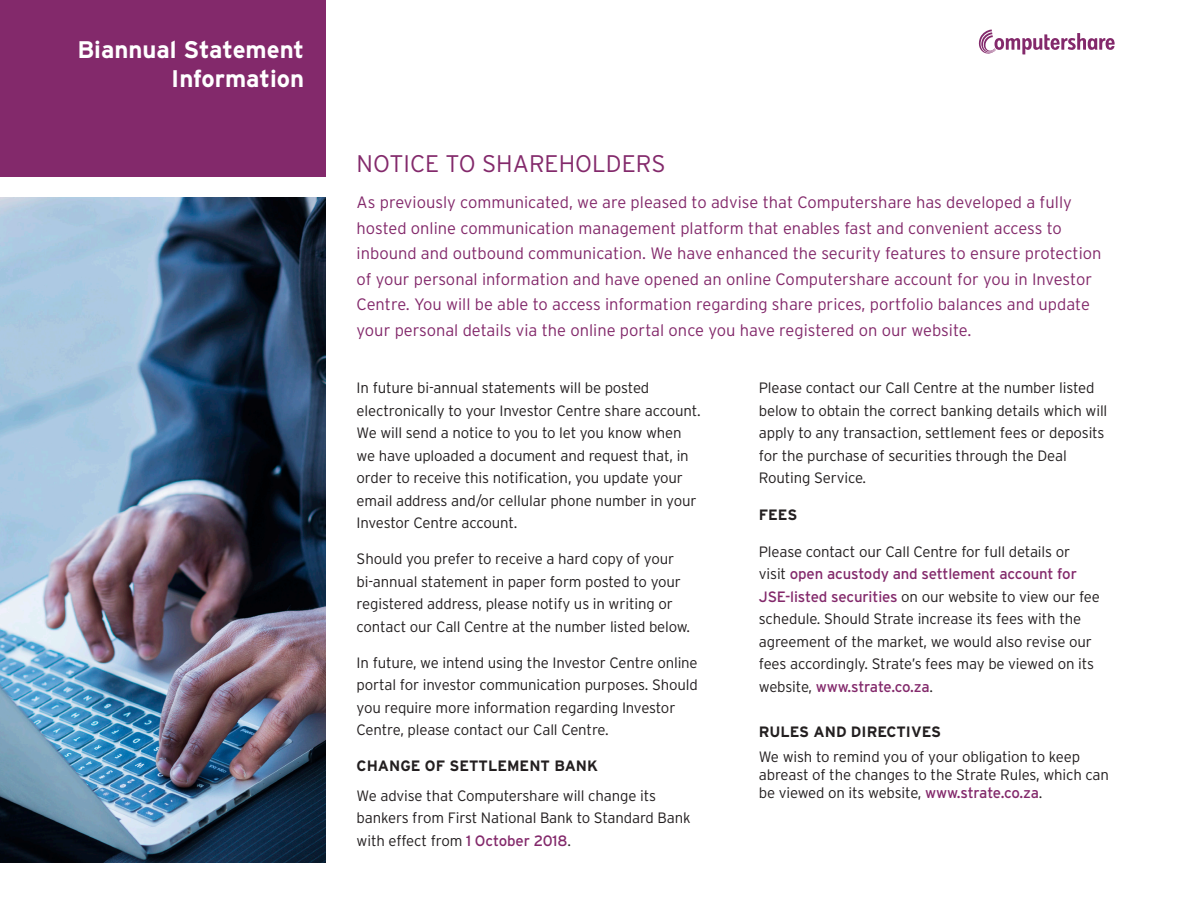
<style>
.page{position:relative;width:1188px;height:918px;background:#fff}
.page>*{position:absolute;margin:0;border:0;box-sizing:border-box;transform-origin:0 0}
.Page_Title{font:700 24px/28.5px "Interstate";color:#fff;text-align:right}
.Main_Header{font:300 24px "Interstate";color:#83296b}
.Intro_Paragraph{font:300 16.5px/25.5px "Interstate";color:#83296b}
.Bullets{font:300 15px/22.5px "Interstate";letter-spacing:-.01em;color:#231f20}
.Body_Copy{font:300 15px/22.5px "Interstate";letter-spacing:-.01em;color:#231f20}
.Subhead{font:700 15px "Interstate";color:#231f20}
.Bullets-2{font:700 15px "Interstate";color:#231f20}
.s1{font-weight:400;color:#83296b}
</style>
<div class="page">
<div style="left:0;top:0;width:326px;height:176px;background:#83296b"></div>
<svg style="left:978px;top:30px;width:137px;height:24px"></svg>
<img style="left:0;top:198px;width:326px;height:664px">
<p class="Page_Title" style="left:77px;top:36px;width:228px">Biannual Statement<br>Information</p>
<p class="Main_Header" style="left:357px;top:150px;width:310px">NOTICE TO SHAREHOLDERS</p>
<p class="Intro_Paragraph" style="left:357px;top:189px;width:746px">As previously communicated, we are pleased to advise that Computershare has developed a fully hosted online communication management platform that enables fast and convenient access to inbound and outbound communication. We have enhanced the security features to ensure protection of your personal information and have opened an online Computershare account for you in Investor Centre. You will be able to access information regarding share prices, portfolio balances and update your personal details via the online portal once you have registered on our website.</p>
<p class="Body_Copy" style="left:357px;top:377px;width:346px">In future bi-annual statements will be posted electronically to your Investor Centre share account.<br>We will send a notice to you to let you know when we have uploaded a document and request that, in order to receive this notification, you update your email address and/or cellular phone number in your Investor Centre account.</p>
<p class="Body_Copy" style="left:357px;top:548px;width:335px">Should you prefer to receive a hard copy of your bi-annual statement in paper form posted to your registered address, please notify us in writing or contact our Call Centre at the number listed below.</p>
<p class="Body_Copy" style="left:357px;top:651px;width:343px">In future, we intend using the Investor Centre online portal for investor communication purposes. Should you require more information regarding Investor Centre, please contact our Call Centre.</p>
<p class="Subhead" style="left:357px;top:758px;width:243px">CHANGE OF SETTLEMENT BANK</p>
<p class="Bullets" style="left:357px;top:784px;width:335px">We advise that Computershare will change its bankers from First National Bank to Standard Bank with effect from <span class="s1">1 October 2018</span>.</p>
<p class="Bullets" style="left:759px;top:377px;width:350px">Please contact our Call Centre at the number listed below to obtain the correct banking details which will apply to any transaction, settlement fees or deposits for the purchase of securities through the Deal Routing Service.</p>
<p class="Bullets-2" style="left:759px;top:507px;width:40px">FEES</p>
<p class="Bullets" style="left:759px;top:540px;width:343px">Please contact our Call Centre for full details or visit <span class="s1">open acustody and settlement account for JSE-listed securities</span> on our website to view our fee schedule. Should Strate increase its fees with the agreement of the market, we would also revise our fees accordingly. Strate’s fees may be viewed on its website, <span class="s1">www.strate.co.za</span>.</p>
<p class="Bullets-2" style="left:759px;top:723px;width:184px">RULES AND DIRECTIVES</p>
<p class="Bullets" style="left:759px;top:747px;width:352px;line-height:18px">We wish to remind you of your obligation to keep abreast of the changes to the Strate Rules, which can be viewed on its website, <span class="s1">www.strate.co.za</span>.</p>
</div>
